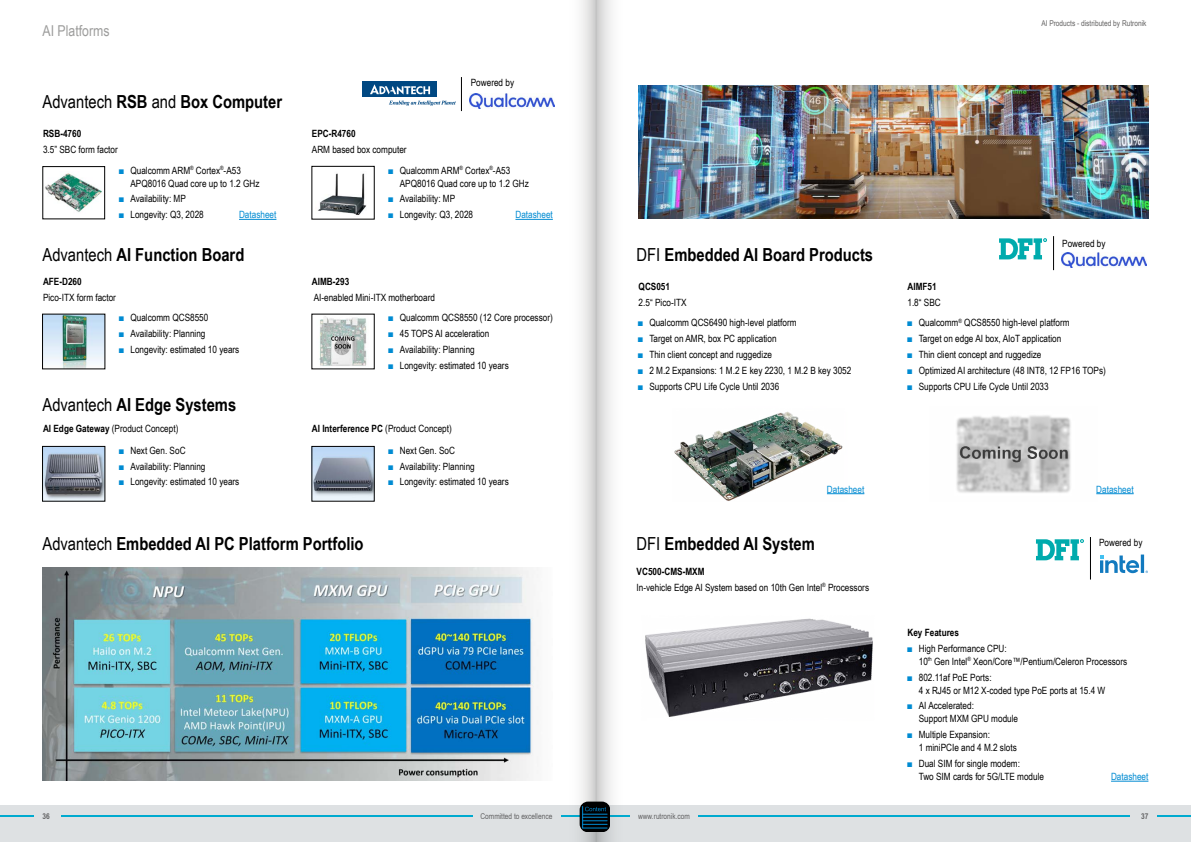
<style>
.page{position:relative;width:1191px;height:842px;background:#fff}
.page>*{position:absolute;margin:0;border:0;box-sizing:border-box;transform-origin:0 0}
.Headline_Major{font:700 18px "Arial Narrow";color:#000}
.Thema{font:15px "Arial Narrow";color:#9d9d9c}
.Fließtext{font:10px/13px "Arial Narrow";color:#000}
.Fließtext_Headline{font:700 10px "Arial Narrow";color:#000}
.Fließtext-2{font:10px "Arial Narrow";color:#008bd2}
.Fließtext_Headline-2{font:10px "Arial Narrow";color:#000}
.t1{font:8px "Arial Narrow";color:#706f6f}
.t2{font:8px "Arial Narrow";color:#646363}
.t3{font:700 8px "Arial Narrow";color:#706f6f}
.s1{font-weight:400}
.s2{color:#008bd2}
.s3{font-weight:700}
</style>
<div class="page">
<div style="left:363px;top:81px;width:74px;height:15px;background:#004882"></div>
<svg style="left:370px;top:84px;width:60px;height:11px"></svg>
<svg style="left:389px;top:101px;width:67px;height:5px"></svg>
<img style="left:1061px;top:252px;width:85px;height:16px">
<img style="left:469px;top:93px;width:85px;height:16px">
<img style="left:45px;top:173px;width:57px;height:39px">
<div style="left:43px;top:166px;width:62px;height:53px;border:1px solid #000"></div>
<img style="left:44px;top:316px;width:59px;height:51px">
<img style="left:44px;top:448px;width:59px;height:51px">
<div style="left:42px;top:446px;width:63px;height:55px;border:1px solid #000"></div>
<img style="left:318px;top:173px;width:49px;height:42px">
<img style="left:674px;top:411px;width:191px;height:90px">
<img style="left:638px;top:85px;width:510px;height:133px">
<img style="left:645px;top:618px;width:228px;height:99px">
<img style="left:956px;top:415px;width:141px;height:80px">
<img style="left:319px;top:316px;width:48px;height:50px">
<img style="left:314px;top:448px;width:58px;height:51px">
<img style="left:43px;top:567px;width:491px;height:213px">
<hr style="left:1053px;top:236px;width:1px;height:34px;background:#000">
<hr style="left:461px;top:77px;width:1px;height:34px;background:#000">
<svg style="left:999px;top:238px;width:47px;height:21px"></svg>
<hr style="left:239px;top:219px;width:37px;height:1px;background:#008bd2">
<hr style="left:827px;top:493px;width:37px;height:1px;background:#008bd2">
<hr style="left:1096px;top:493px;width:37px;height:1px;background:#008bd2">
<hr style="left:1111px;top:781px;width:37px;height:1px;background:#008bd2">
<hr style="left:515px;top:219px;width:38px;height:1px;background:#008bd2">
<hr style="left:1090px;top:537px;width:1px;height:42px;background:#000">
<svg style="left:1036px;top:539px;width:47px;height:21px"></svg>
<svg style="left:1100px;top:554px;width:48px;height:19px"></svg>
<div style="left:0;top:805px;width:595px;height:37px;background:#dee1e3"></div>
<div style="left:595px;top:805px;width:596px;height:37px;background:#dee1e3"></div>
<hr style="left:61px;top:815px;width:411px;height:1px;background:#00aacf">
<hr style="left:561px;top:815px;width:34px;height:1px;background:#00aacf">
<hr style="left:595px;top:815px;width:34px;height:1px;background:#00aacf">
<hr style="left:698px;top:815px;width:431px;height:1px;background:#00aacf">
<hr style="left:0;top:815px;width:34px;height:1px;background:#00aacf">
<hr style="left:1157px;top:815px;width:34px;height:1px;background:#00aacf">
<svg style="left:567px;top:0;width:57px;height:842px"></svg>
<svg style="left:579px;top:801px;width:31px;height:31px"></svg>
<p class="Thema" style="left:43px;top:20px;width:68px">AI Platforms</p>
<p class="Headline_Major" style="left:43px;top:88px;width:241px"><span class="s1">Advantech</span> RSB <span class="s1">and</span> Box Computer</p>
<p class="Fließtext_Headline" style="left:43px;top:126px;width:40px">RSB-4760</p>
<p class="Fließtext" style="left:43px;top:143px;width:76px">3.5” SBC form factor</p>
<p class="Fließtext" style="left:130px;top:163px;width:131px;text-indent:-11px"><span class="s2">■</span> Qualcomm ARM<sup>®</sup> Cortex<sup>®</sup>-A53<br>APQ8016 Quad core up to 1.2 GHz</p>
<p class="Fließtext" style="left:119px;top:192px;width:68px"><span class="s2">■</span> Availability: MP</p>
<p class="Fließtext" style="left:119px;top:208px;width:86px"><span class="s2">■</span> Longevity: Q3, 2028</p>
<p class="Fließtext-2" style="left:239px;top:207px;width:39px">Datasheet</p>
<p class="Headline_Major" style="left:43px;top:241px;width:203px"><span class="s1">Advantech</span> AI Function Board</p>
<p class="Fließtext_Headline" style="left:43px;top:274px;width:40px">AFE-D260</p>
<p class="Fließtext" style="left:43px;top:290px;width:74px">Pico-ITX form factor</p>
<p class="Fließtext" style="left:119px;top:311px;width:91px"><span class="s2">■</span> Qualcomm QCS8550</p>
<p class="Fließtext" style="left:119px;top:327px;width:88px"><span class="s2">■</span> Availability: Planning</p>
<p class="Fließtext" style="left:119px;top:343px;width:122px"><span class="s2">■</span> Longevity: estimated 10 years</p>
<p class="Headline_Major" style="left:43px;top:391px;width:195px"><span class="s1">Advantech</span> AI Edge Systems</p>
<p class="Fließtext_Headline-2" style="left:43px;top:421px;width:137px"><span class="s3">AI Edge Gateway</span> (Product Concept)</p>
<p class="Fließtext" style="left:119px;top:443px;width:68px"><span class="s2">■</span> Next Gen. SoC</p>
<p class="Fließtext" style="left:119px;top:459px;width:88px"><span class="s2">■</span> Availability: Planning</p>
<p class="Fließtext" style="left:119px;top:475px;width:122px"><span class="s2">■</span> Longevity: estimated 10 years</p>
<p class="Fließtext_Headline" style="left:312px;top:126px;width:45px">EPC-R4760</p>
<p class="Fließtext" style="left:312px;top:143px;width:96px">ARM based box computer</p>
<p class="Fließtext" style="left:471px;top:76px;width:45px">Powered by</p>
<p class="Fließtext" style="left:400px;top:163px;width:131px;text-indent:-11px"><span class="s2">■</span> Qualcomm ARM<sup>®</sup> Cortex<sup>®</sup>-A53<br>APQ8016 Quad core up to 1.2 GHz</p>
<p class="Fließtext" style="left:388px;top:192px;width:68px"><span class="s2">■</span> Availability: MP</p>
<p class="Fließtext" style="left:388px;top:208px;width:86px"><span class="s2">■</span> Longevity: Q3, 2028</p>
<p class="Fließtext-2" style="left:515px;top:207px;width:39px">Datasheet</p>
<p class="Fließtext_Headline" style="left:312px;top:274px;width:39px">AIMB-293</p>
<p class="Fließtext" style="left:314px;top:290px;width:123px">AI-enabled Mini-ITX motherboard</p>
<p class="Fließtext" style="left:388px;top:311px;width:166px"><span class="s2">■</span> Qualcomm QCS8550 (12 Core processor)</p>
<p class="Fließtext" style="left:388px;top:327px;width:102px"><span class="s2">■</span> 45 TOPS AI acceleration</p>
<p class="Fließtext" style="left:388px;top:343px;width:88px"><span class="s2">■</span> Availability: Planning</p>
<p class="Fließtext" style="left:388px;top:358px;width:122px"><span class="s2">■</span> Longevity: estimated 10 years</p>
<p class="Fließtext_Headline" style="left:312px;top:421px;width:141px">AI Interference PC <span class="s1">(Product Concept)</span></p>
<p class="Fließtext" style="left:388px;top:443px;width:68px"><span class="s2">■</span> Next Gen. SoC</p>
<p class="Fließtext" style="left:388px;top:459px;width:88px"><span class="s2">■</span> Availability: Planning</p>
<p class="Fließtext" style="left:388px;top:475px;width:122px"><span class="s2">■</span> Longevity: estimated 10 years</p>
<p class="Headline_Major" style="left:43px;top:530px;width:323px"><span class="s1">Advantech</span> Embedded AI PC Platform Portfolio</p>
<p class="t2" style="left:1041px;top:17px;width:107px">AI Products - distributed by Rutronik</p>
<p class="Headline_Major" style="left:636px;top:241px;width:238px"><span class="s1">DFI</span> Embedded AI Board Products</p>
<p class="Fließtext_Headline" style="left:638px;top:279px;width:33px">QCS051</p>
<p class="Fließtext" style="left:638px;top:295px;width:49px">2.5“ Pico-ITX</p>
<p class="Fließtext" style="left:638px;top:316px;width:160px"><span class="s2">■</span> Qualcomm QCS6490 high-level platform</p>
<p class="Fließtext" style="left:638px;top:332px;width:140px"><span class="s2">■</span> Target on AMR, box PC application</p>
<p class="Fließtext" style="left:638px;top:348px;width:135px"><span class="s2">■</span> Thin client concept and ruggedize</p>
<p class="Fließtext" style="left:638px;top:363px;width:215px"><span class="s2">■</span> 2 M.2 Expansions: 1 M.2 E key 2230, 1 M.2 B key 3052</p>
<p class="Fließtext" style="left:638px;top:379px;width:143px"><span class="s2">■</span> Supports CPU Life Cycle Until 2036</p>
<p class="Fließtext_Headline" style="left:907px;top:279px;width:31px">AIMF51</p>
<p class="Fließtext" style="left:907px;top:295px;width:35px">1.8“ SBC</p>
<p class="Fließtext" style="left:1062px;top:237px;width:45px">Powered by</p>
<p class="Fließtext" style="left:907px;top:316px;width:164px"><span class="s2">■</span> Qualcomm<sup>®</sup> QCS8550 high-level platform</p>
<p class="Fließtext" style="left:907px;top:332px;width:155px"><span class="s2">■</span> Target on edge AI box, AIoT application</p>
<p class="Fließtext" style="left:907px;top:348px;width:135px"><span class="s2">■</span> Thin client concept and ruggedize</p>
<p class="Fließtext" style="left:907px;top:363px;width:200px"><span class="s2">■</span> Optimized AI architecture (48 INT8, 12 FP16 TOPs)</p>
<p class="Fließtext" style="left:907px;top:379px;width:143px"><span class="s2">■</span> Supports CPU Life Cycle Until 2033</p>
<p class="Fließtext-2" style="left:827px;top:482px;width:39px">Datasheet</p>
<p class="Fließtext-2" style="left:1096px;top:482px;width:39px">Datasheet</p>
<p class="Headline_Major" style="left:636px;top:530px;width:180px"><span class="s1">DFI</span> Embedded AI System</p>
<p class="Fließtext" style="left:1099px;top:536px;width:45px">Powered by</p>
<p class="Fließtext_Headline" style="left:636px;top:564px;width:69px">VC500-CMS-MXM</p>
<p class="Fließtext" style="left:636px;top:580px;width:234px">In-vehicle Edge AI System based on 10th Gen Intel<sup>®</sup> Processors</p>
<p class="Fließtext_Headline" style="left:907px;top:625px;width:53px">Key Features</p>
<p class="Fließtext" style="left:918px;top:641px;width:210px;text-indent:-11px"><span class="s2">■</span> High Performance CPU:<br>10<sup>th</sup> Gen Intel<sup>®</sup> Xeon/Core™/Pentium/Celeron Processors</p>
<p class="Fließtext" style="left:918px;top:670px;width:188px;text-indent:-11px"><span class="s2">■</span> 802.11af PoE Ports:<br>4 x RJ45 or M12 X-coded type PoE ports at 15.4 W</p>
<p class="Fließtext" style="left:918px;top:699px;width:101px;text-indent:-11px"><span class="s2">■</span> AI Accelerated:<br>Support MXM GPU module</p>
<p class="Fließtext" style="left:918px;top:728px;width:99px;text-indent:-11px"><span class="s2">■</span> Multiple Expansion:<br>1 miniPCIe and 4 M.2 slots</p>
<p class="Fließtext" style="left:918px;top:757px;width:127px;text-indent:-11px"><span class="s2">■</span> Dual SIM for single modem:<br>Two SIM cards for 5G/LTE module</p>
<p class="Fließtext-2" style="left:1111px;top:769px;width:39px">Datasheet</p>
<p class="t3" style="left:43px;top:810px;width:9px">36</p>
<p class="t1" style="left:480px;top:810px;width:73px">Committed to excellence</p>
<p class="t1" style="left:638px;top:810px;width:53px">www.rutronik.com</p>
<p class="t3" style="left:1141px;top:810px;width:9px">37</p>
</div>
